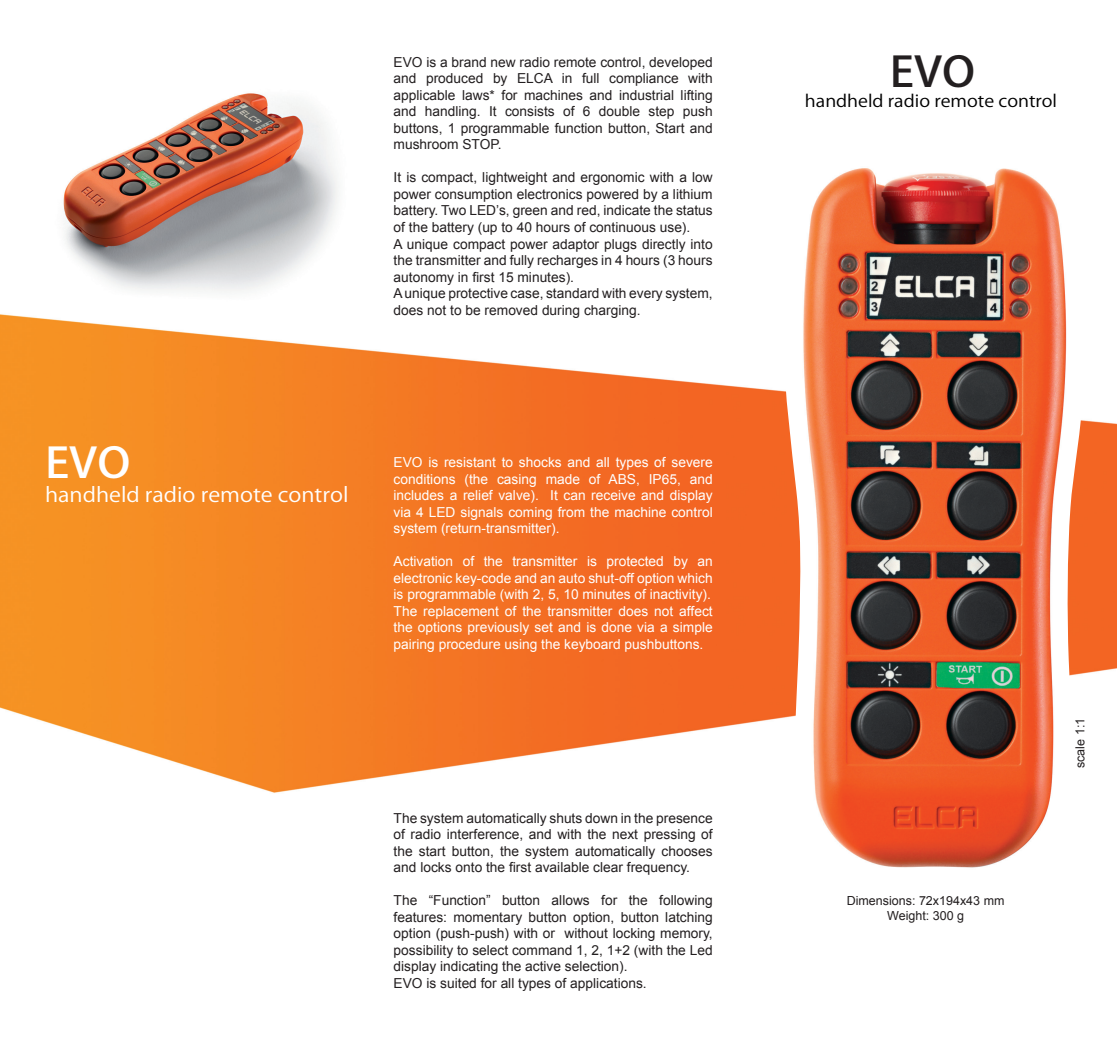
<style>
.page{position:relative;width:1117px;height:1053px;background:#fff}
.page>*{position:absolute;margin:0;border:0;box-sizing:border-box;transform-origin:0 0}
.t1{font:500 41.25px "Koz Go Pro";color:#fff;scale:1.1 1}
.t2{font:500 41.25px "Koz Go Pro";color:#231f20;scale:1.1 1}
.t3{font:20px "Koz Go Pro";color:#fff;scale:1.1 1}
.t4{font:16.62px "Koz Go Pro";color:#000;scale:1.1 1}
.t5{font:13.75px/16.5px "Arial";color:#231f20;text-align:justify}
.t6{font:13.75px/16.5px "Arial";color:#fff;text-align:justify}
.t7{font:12.5px "Arial";color:#231f20}
</style>
<div class="page">
<img style="left:0;top:314px;width:1116px;height:479px">
<img style="left:63px;top:93px;width:275px;height:199px">
<img style="left:781px;top:168px;width:303px;height:700px">
<p class="t5" style="left:393px;top:54px;width:320px">EVO is a brand new radio remote control, developed and produced by ELCA in full compliance with applicable laws* for machines and industrial lifting and handling. It consists of 6 double step push buttons, 1 programmable function button, Start and mushroom STOP.</p>
<p class="t5" style="left:393px;top:169px;width:320px">It is compact, lightweight and ergonomic with a low power consumption electronics powered by a lithium battery. Two LED’s, green and red, indicate the status of the battery (up to 40 hours of continuous use).</p>
<p class="t5" style="left:393px;top:235px;width:320px">A unique compact power adaptor plugs directly into the transmitter and fully recharges in 4 hours (3 hours autonomy in first 15 minutes).</p>
<p class="t5" style="left:393px;top:285px;width:320px">A unique protective case, standard with every system, does not to be removed during charging.</p>
<p class="t1" style="left:45px;top:436px;width:79px">EVO</p>
<p class="t3" style="left:45px;top:481px;width:277px">handheld radio remote control</p>
<p class="t6" style="left:393px;top:454px;width:320px">EVO is resistant to shocks and all types of severe conditions (the casing made of ABS, IP65, and includes a relief valve). It can receive and display via 4 LED signals coming from the machine control system (return-transmitter).</p>
<p class="t6" style="left:393px;top:553px;width:320px">Activation of the transmitter is protected by an electronic key-code and an auto shut-off option which is programmable (with 2, 5, 10 minutes of inactivity).</p>
<p class="t6" style="left:393px;top:602px;width:320px">The replacement of the transmitter does not affect the options previously set and is done via a simple pairing procedure using the keyboard pushbuttons.</p>
<p class="t5" style="left:393px;top:809px;width:320px">The system automatically shuts down in the presence of radio interference, and with the next pressing of the start button, the system automatically chooses and locks onto the first available clear frequency.</p>
<p class="t5" style="left:393px;top:892px;width:320px">The “Function” button allows for the following features: momentary button option, button latching option (push-push) with or without locking memory, possibility to select command 1, 2, 1+2 (with the Led display indicating the active selection).</p>
<p class="t5" style="left:393px;top:974px;width:254px">EVO is suited for all types of applications.</p>
<p class="t2" style="left:889px;top:46px;width:79px">EVO</p>
<p class="t4" style="left:804px;top:90px;width:231px">handheld radio remote control</p>
<p class="t7" style="left:846px;top:893px;width:159px">Dimensions: 72x194x43 mm</p>
<p class="t7" style="left:887px;top:908px;width:78px">Weight: 300 g</p>
<p class="t7" style="left:1072px;top:768px;width:52px;rotate:-90deg">scale 1:1</p>
</div>
